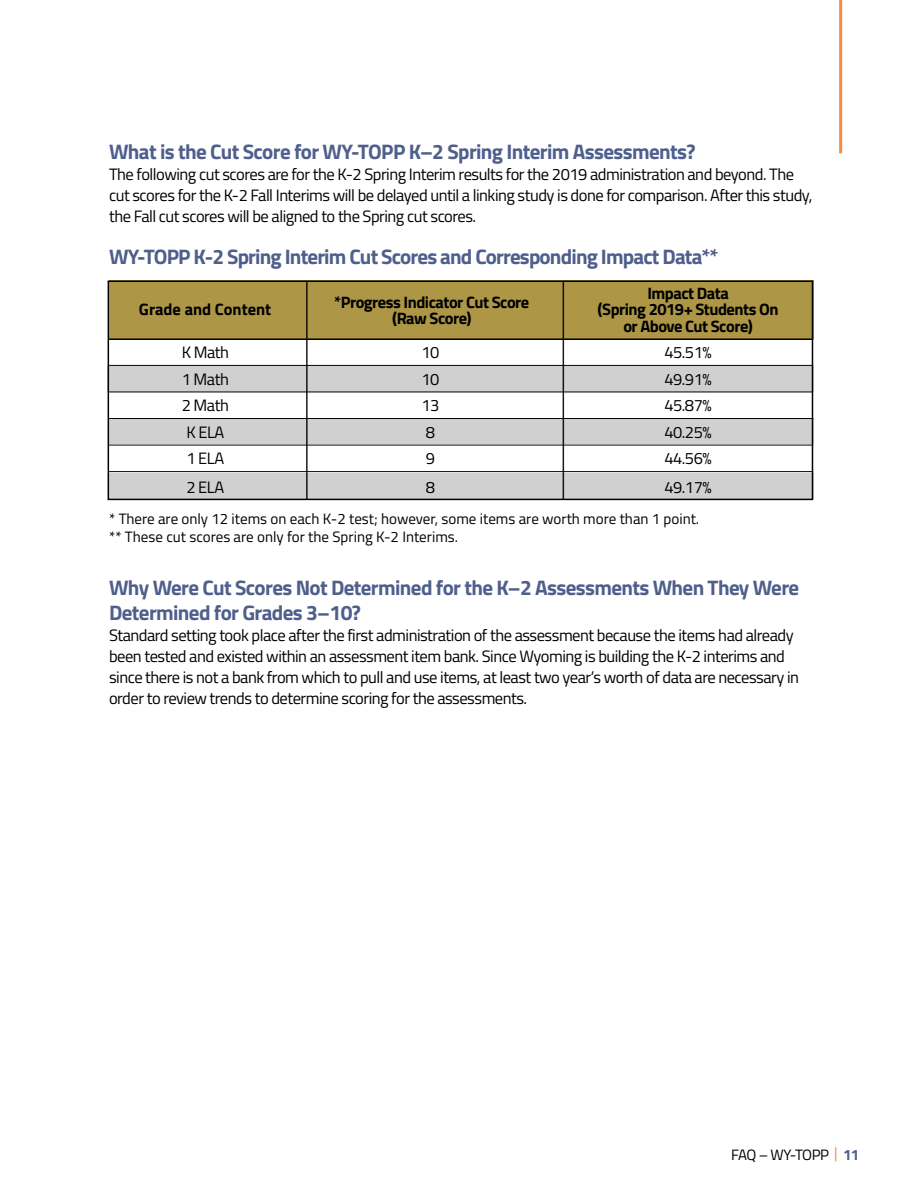
<style>
.page{position:relative;width:918px;height:1188px;background:#fff}
.page>*{position:absolute;margin:0;border:0;box-sizing:border-box;transform-origin:0 0}
.t1{font:700 21px/25.2px "Titillium Web";letter-spacing:-.03em;color:#4f5f8c}
.t2{font:16.5px/21px "Titillium Web";letter-spacing:-.03em;color:#000}
.t3{font:700 16.5px/16.5px "Titillium Web";letter-spacing:-.03em;color:#000;text-align:center}
.t4{font:700 16.5px "Titillium Web";color:#000}
.Footnote{font:15px "Titillium Web";color:#000}
.Footnote-2{font:15px "Titillium Web";letter-spacing:-.035em;color:#000}
.s1{color:#f78a3c}
.s2{font-weight:700;color:#4f5f8c}
</style>
<div class="page">
<hr style="left:839px;top:0;width:3px;height:153px;background:#f78a3c">
<hr style="left:109px;top:338px;width:704px;height:2px;background:#000">
<hr style="left:109px;top:365px;width:704px;height:1px;background:#000">
<hr style="left:109px;top:392px;width:704px;height:1px;background:#000">
<hr style="left:109px;top:445px;width:704px;height:1px;background:#000">
<hr style="left:109px;top:471px;width:704px;height:1px;background:#000">
<div style="left:107px;top:366px;width:706px;height:26px;background:#d0d0d0"></div>
<hr style="left:563px;top:281px;width:1px;height:219px;background:#000">
<hr style="left:306px;top:281px;width:2px;height:219px;background:#000">
<div style="left:108px;top:418px;width:705px;height:26px;background:#d0d0d0"></div>
<div style="left:108px;top:473px;width:705px;height:26px;background:#d0d0d0"></div>
<div style="left:109px;top:281px;width:704px;height:58px;background:#ad9645"></div>
<h3 class="t1" style="left:109px;top:138px;width:588px">What is the Cut Score for WY-TOPP K–2 Spring Interim Assessments?</h3>
<p class="t2" style="left:109px;top:163px;width:705px">The following cut scores are for the K-2 Spring Interim results for the 2019 administration and beyond. The cut scores for the K-2 Fall Interims will be delayed until a linking study is done for comparison. After this study, the Fall cut scores will be aligned to the Spring cut scores.</p>
<h3 class="t1" style="left:109px;top:243px;width:611px">WY-TOPP K-2 Spring Interim Cut Scores and Corresponding Impact Data**</h3>
<p class="t3" style="left:334px;top:293px;width:197px">*Progress Indicator Cut Score</p>
<p class="t3" style="left:647px;top:284px;width:83px">Impact Data</p>
<p class="t3" style="left:392px;top:309px;width:81px">(Raw Score)</p>
<p class="t3" style="left:598px;top:300px;width:182px">(Spring 2019+ Students On or Above Cut Score)</p>
<p class="t4" style="left:139px;top:297px;width:134px">Grade and Content</p>
<p class="t2" style="left:182px;top:341px;width:49px">K Math</p>
<p class="t2" style="left:421px;top:341px;width:19px">10</p>
<p class="t2" style="left:664px;top:341px;width:49px">45.51%</p>
<p class="t2" style="left:182px;top:368px;width:49px">1 Math</p>
<p class="t2" style="left:421px;top:368px;width:19px">10</p>
<p class="t2" style="left:664px;top:368px;width:49px">49.91%</p>
<p class="t2" style="left:182px;top:394px;width:49px">2 Math</p>
<p class="t2" style="left:421px;top:394px;width:19px">13</p>
<p class="t2" style="left:664px;top:394px;width:49px">45.87%</p>
<p class="t2" style="left:186px;top:421px;width:39px">K ELA</p>
<p class="t2" style="left:426px;top:421px;width:11px">8</p>
<p class="t2" style="left:664px;top:421px;width:49px">40.25%</p>
<p class="t2" style="left:186px;top:447px;width:39px">1 ELA</p>
<p class="t2" style="left:426px;top:447px;width:11px">9</p>
<p class="t2" style="left:664px;top:447px;width:49px">44.56%</p>
<p class="t2" style="left:186px;top:476px;width:39px">2 ELA</p>
<p class="t2" style="left:426px;top:476px;width:11px">8</p>
<p class="t2" style="left:664px;top:476px;width:49px">49.17%</p>
<p class="Footnote" style="left:109px;top:508px;width:592px">* There are only 12 items on each K-2 test; however, some items are worth more than 1 point.</p>
<p class="Footnote" style="left:109px;top:526px;width:351px">** These cut scores are only for the Spring K-2 Interims.</p>
<h3 class="t1" style="left:109px;top:574px;width:692px">Why Were Cut Scores Not Determined for the K–2 Assessments When They Were<br>Determined for Grades 3–10?</h3>
<p class="t2" style="left:109px;top:624px;width:691px">Standard setting took place after the first administration of the assessment because the items had already been tested and existed within an assessment item bank. Since Wyoming is building the K-2 interims and since there is not a bank from which to pull and use items, at least two year’s worth of data are necessary in order to review trends to determine scoring for the assessments.</p>
<p class="Footnote-2" style="left:731px;top:1143px;width:130px">FAQ – WY-TOPP <span class="s1">|</span> <span class="s2">11</span></p>
</div>
